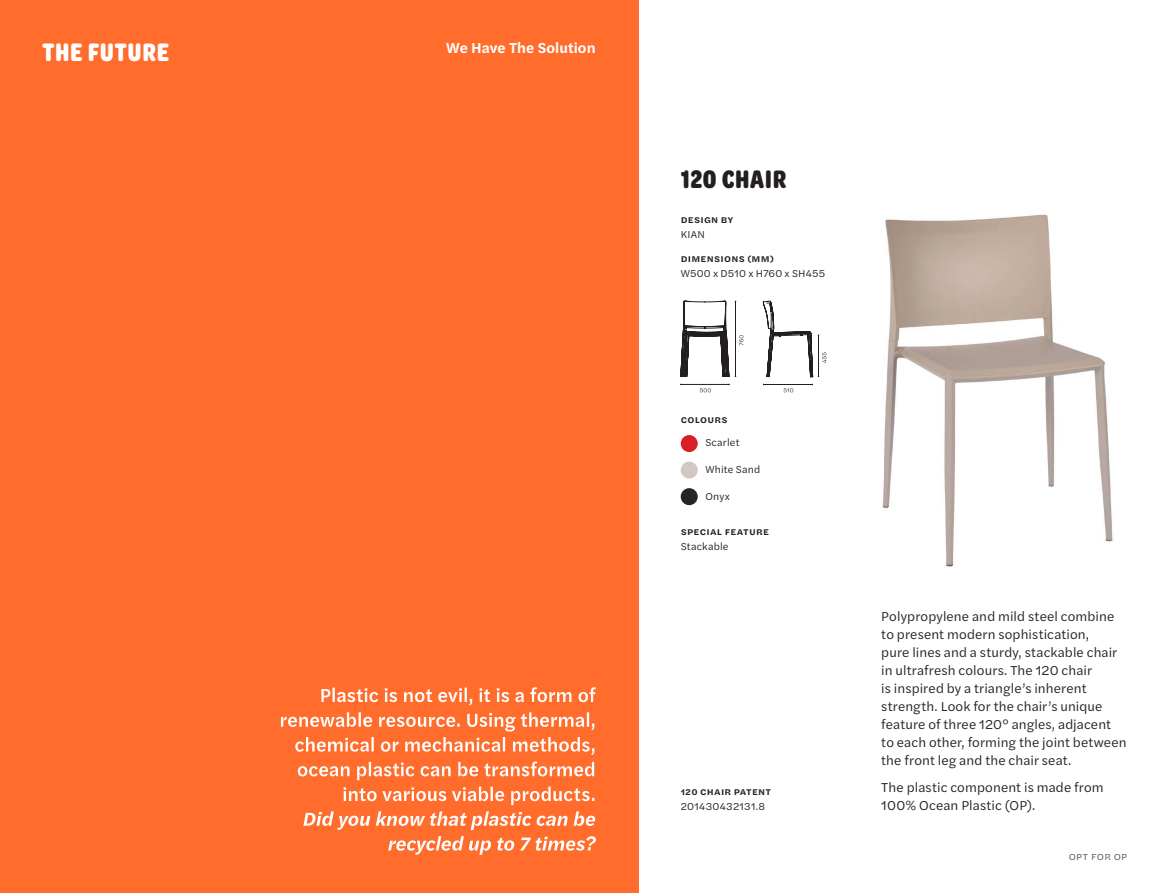
<style>
.page{position:relative;width:1170px;height:893px;background:#fff}
.page>*{position:absolute;margin:0;border:0;box-sizing:border-box;transform-origin:0 0}
.t1{font:700 27px "Omnes Narrow";letter-spacing:.025em;color:#fff}
.t2{font:700 27px "Omnes Narrow";letter-spacing:.025em;color:#231f20}
.t3{font:600 15px "Halyard Text";color:#fff}
.t4{font:13.5px/18px "Halyard Text";letter-spacing:.01em;color:#231f20}
.t5{font:10.5px "Halyard Text";letter-spacing:.02em;color:#231f20}
.t6{font:9px "Halyard Micro";letter-spacing:.03em;color:#231f20}
.t7{font:600 8.7px "Halyard Micro";letter-spacing:.025em;color:#231f20}
</style>
<div class="page">
<div style="left:0;top:0;width:638px;height:893px;background:#ff6c2c"></div>
<svg style="left:388px;top:836px;width:208px;height:19px"></svg>
<svg style="left:303px;top:811px;width:292px;height:19px"></svg>
<svg style="left:343px;top:787px;width:251px;height:18px"></svg>
<svg style="left:298px;top:761px;width:296px;height:19px"></svg>
<svg style="left:295px;top:737px;width:299px;height:18px"></svg>
<svg style="left:281px;top:712px;width:313px;height:19px"></svg>
<svg style="left:321px;top:687px;width:274px;height:18px"></svg>
<img style="left:882px;top:214px;width:231px;height:353px">
<div style="left:680px;top:462px;width:17px;height:17px;background:#d2c7c4;border-radius:50%"></div>
<div style="left:680px;top:488px;width:17px;height:17px;background:#222628;border-radius:50%"></div>
<svg style="left:680px;top:300px;width:146px;height:169px"></svg>
<p class="t1" style="left:43px;top:33px;width:128px">THE FUTURE</p>
<p class="t3" style="left:446px;top:37px;width:151px">We Have The Solution</p>
<p class="t2" style="left:680px;top:160px;width:107px">120 CHAIR</p>
<p class="t7" style="left:680px;top:213px;width:54px">DESIGN BY</p>
<p class="t5" style="left:680px;top:227px;width:26px">KIAN</p>
<p class="t7" style="left:680px;top:252px;width:95px">DIMENSIONS (MM)</p>
<p class="t5" style="left:680px;top:265px;width:146px">W500 x D510 x H760 x SH455</p>
<p class="t7" style="left:680px;top:413px;width:48px">COLOURS</p>
<p class="t5" style="left:705px;top:435px;width:36px">Scarlet</p>
<p class="t5" style="left:705px;top:462px;width:56px">White Sand</p>
<p class="t5" style="left:705px;top:489px;width:26px">Onyx</p>
<p class="t7" style="left:680px;top:525px;width:90px">SPECIAL FEATURE</p>
<p class="t5" style="left:680px;top:539px;width:49px">Stackable</p>
<p class="t7" style="left:680px;top:785px;width:92px">120 CHAIR PATENT</p>
<p class="t5" style="left:680px;top:799px;width:86px">201430432131.8</p>
<p class="t4" style="left:881px;top:607px;width:247px">Polypropylene and mild steel combine to present modern sophistication,<br>pure lines and a sturdy, stackable chair in ultrafresh colours. The 120 chair<br>is inspired by a triangle’s inherent strength. Look for the chair’s unique feature of three 120° angles, adjacent to each other, forming the joint between the front leg and the chair seat.</p>
<p class="t4" style="left:881px;top:777px;width:224px">The plastic component is made from<br>100% Ocean Plastic (OP).</p>
<p class="t6" style="left:1068px;top:850px;width:60px">OPT FOR OP</p>
</div>
